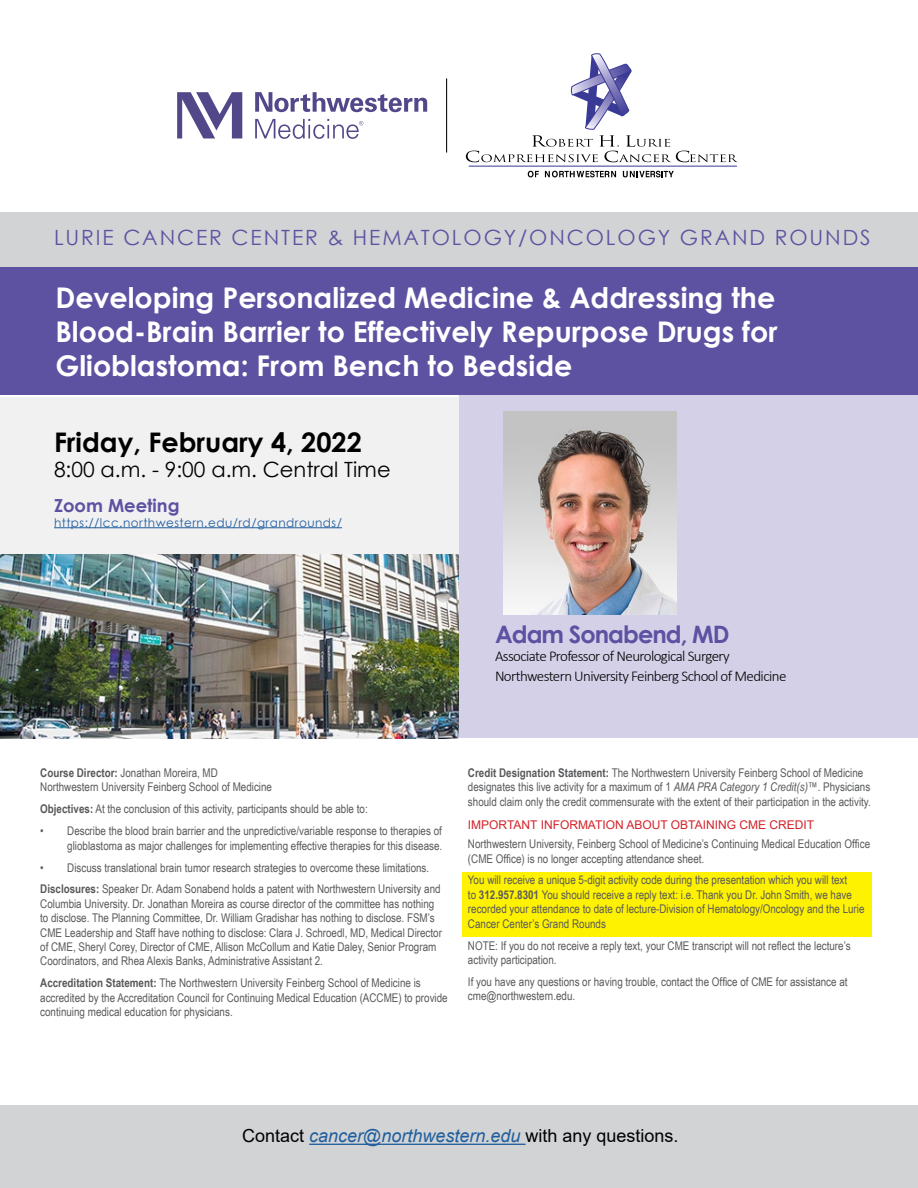
<style>
.page{position:relative;width:918px;height:1188px;background:#fff}
.page>*{position:absolute;margin:0;border:0;box-sizing:border-box;transform-origin:0 0}
.t1{font:700 28.5px/34.2px "Century Gothic";color:#fff;text-align:justify}
.t2{font:700 27px "Century Gothic";color:#000}
.t3{font:700 24px "Century Gothic";letter-spacing:-.04em;color:#5d51a2}
.t4{font:21px "Century Gothic";letter-spacing:.09em;color:#5d51a2}
.t5{font:21px "Century Gothic";color:#000}
.t6{font:18px "Arial";color:#000}
.t7{font:700 18px "Century Gothic";color:#5d51a2}
.t8{font:300 15px/19.8px "Calibri";letter-spacing:-.04em;color:#000}
.t9{font:12px/14.4px "Arial Narrow";color:#58595b}
.t10{font:12px "Century Gothic";letter-spacing:.04em;color:#215e9e}
.t11{font:12px "Arial";color:#d2232a}
.s1{font-weight:700}
.s2{font-style:italic}
.s3{font-style:italic;color:#215e9e}
</style>
<div class="page">
<div style="left:462px;top:872px;width:410px;height:65px;background:#fff200"></div>
<div style="left:459px;top:395px;width:459px;height:343px;background:#d3d0e8"></div>
<div style="left:0;top:1105px;width:918px;height:83px;background:#d1d3d4"></div>
<div style="left:0;top:212px;width:918px;height:91px;background:#d1d3d4"></div>
<div style="left:0;top:267px;width:918px;height:128px;background:#5d51a2"></div>
<div style="left:0;top:398px;width:459px;height:336px;background:#f1f1f2"></div>
<svg style="left:255px;top:92px;width:172px;height:20px"></svg>
<svg style="left:177px;top:92px;width:65px;height:46px"></svg>
<svg style="left:255px;top:119px;width:108px;height:20px"></svg>
<svg style="left:528px;top:171px;width:11px;height:6px"></svg>
<svg style="left:545px;top:171px;width:71px;height:6px"></svg>
<svg style="left:623px;top:171px;width:51px;height:6px"></svg>
<hr style="left:469px;top:166px;width:268px;height:1px;background:#393a96">
<svg style="left:466px;top:54px;width:272px;height:108px"></svg>
<hr style="left:446px;top:78px;width:1px;height:75px;background:#000">
<hr style="left:54px;top:527px;width:288px;height:1px;background:#215e9e">
<hr style="left:309px;top:1144px;width:217px;height:1px;background:#215e9e">
<img style="left:0;top:555px;width:459px;height:183px">
<img style="left:503px;top:412px;width:173px;height:203px">
<h3 class="t4" style="left:54px;top:223px;width:818px">LURIE CANCER CENTER &amp; HEMATOLOGY/ONCOLOGY GRAND ROUNDS</h3>
<h1 class="t1" style="left:55px;top:279px;width:724px">Developing Personalized Medicine &amp; Addressing the Blood-Brain Barrier to Effectively Repurpose Drugs for Glioblastoma: From Bench to Bedside</h1>
<h2 class="t2" style="left:54px;top:422px;width:309px">Friday, February 4, 2022</h2>
<h3 class="t5" style="left:54px;top:455px;width:338px">8:00 a.m. - 9:00 a.m. Central Time</h3>
<h3 class="t7" style="left:54px;top:492px;width:127px">Zoom Meeting</h3>
<p class="t10" style="left:54px;top:514px;width:290px">https://lcc.northwestern.edu/rd/grandrounds/</p>
<h3 class="t3" style="left:495px;top:616px;width:236px">Adam Sonabend, MD</h3>
<p class="t8" style="left:495px;top:646px;width:293px">Associate Professor of Neurological Surgery<br>Northwestern University Feinberg School of Medicine</p>
<p class="t9" style="left:40px;top:765px;width:233px"><span class="s1">Course Director:</span> Jonathan Moreira, MD<br>Northwestern University Feinberg School of Medicine</p>
<p class="t9" style="left:40px;top:802px;width:329px"><span class="s1">Objectives:</span> At the conclusion of this activity, participants should be able to:</p>
<p class="t9" style="left:40px;top:823px;width:404px;text-align:right">• Describe the blood brain barrier and the unpredictive/variable response to therapies of glioblastoma as major challenges for implementing effective therapies for this disease.</p>
<p class="t9" style="left:40px;top:856px;width:402px;line-height:21.9px">• Discuss translational brain tumor research strategies to overcome these limitations.<br><span class="s1">Disclosures:</span> Speaker Dr. Adam Sonabend holds a patent with Northwestern University and</p>
<p class="t9" style="left:40px;top:896px;width:403px">Columbia University. Dr. Jonathan Moreira as course director of the committee has nothing to disclose. The Planning Committee, Dr. William Gradishar has nothing to disclose. FSM’s CME Leadership and Staff have nothing to disclose: Clara J. Schroedl, MD, Medical Director of CME, Sheryl Corey, Director of CME, Allison McCollum and Katie Daley, Senior Program Coordinators, and Rhea Alexis Banks, Administrative Assistant 2.</p>
<p class="t9" style="left:40px;top:976px;width:409px"><span class="s1">Accreditation Statement:</span> The Northwestern University Feinberg School of Medicine is accredited by the Accreditation Council for Continuing Medical Education (ACCME) to provide continuing medical education for physicians.</p>
<p class="t9" style="left:468px;top:765px;width:404px"><span class="s1">Credit Designation Statement:</span> The Northwestern University Feinberg School of Medicine designates this live activity for a maximum of 1 <span class="s2">AMA PRA Category 1 Credit(s)</span>™. Physicians should claim only the credit commensurate with the extent of their participation in the activity.</p>
<p class="t11" style="left:468px;top:817px;width:348px">IMPORTANT INFORMATION ABOUT OBTAINING CME CREDIT</p>
<p class="t9" style="left:468px;top:836px;width:404px">Northwestern University, Feinberg School of Medicine’s Continuing Medical Education Office (CME Office) is no longer accepting attendance sheet.</p>
<p class="t9" style="left:468px;top:873px;width:398px">You will receive a unique 5-digit activity code during the presentation which you will text<br>to <span class="s1">312.957.8301</span> You should receive a reply text: i.e. Thank you Dr. John Smith, we have recorded your attendance to date of lecture-Division of Hematology/Oncology and the Lurie Cancer Center’s Grand Rounds</p>
<p class="t9" style="left:468px;top:938px;width:384px">NOTE: If you do not receive a reply text, your CME transcript will not reflect the lecture’s activity participation.</p>
<p class="t9" style="left:468px;top:974px;width:381px">If you have any questions or having trouble, contact the Office of CME for assistance at cme@northwestern.edu.</p>
<h3 class="t6" style="left:242px;top:1124px;width:438px">Contact <span class="s3">cancer@northwestern.edu</span> with any questions.</h3>
</div>
